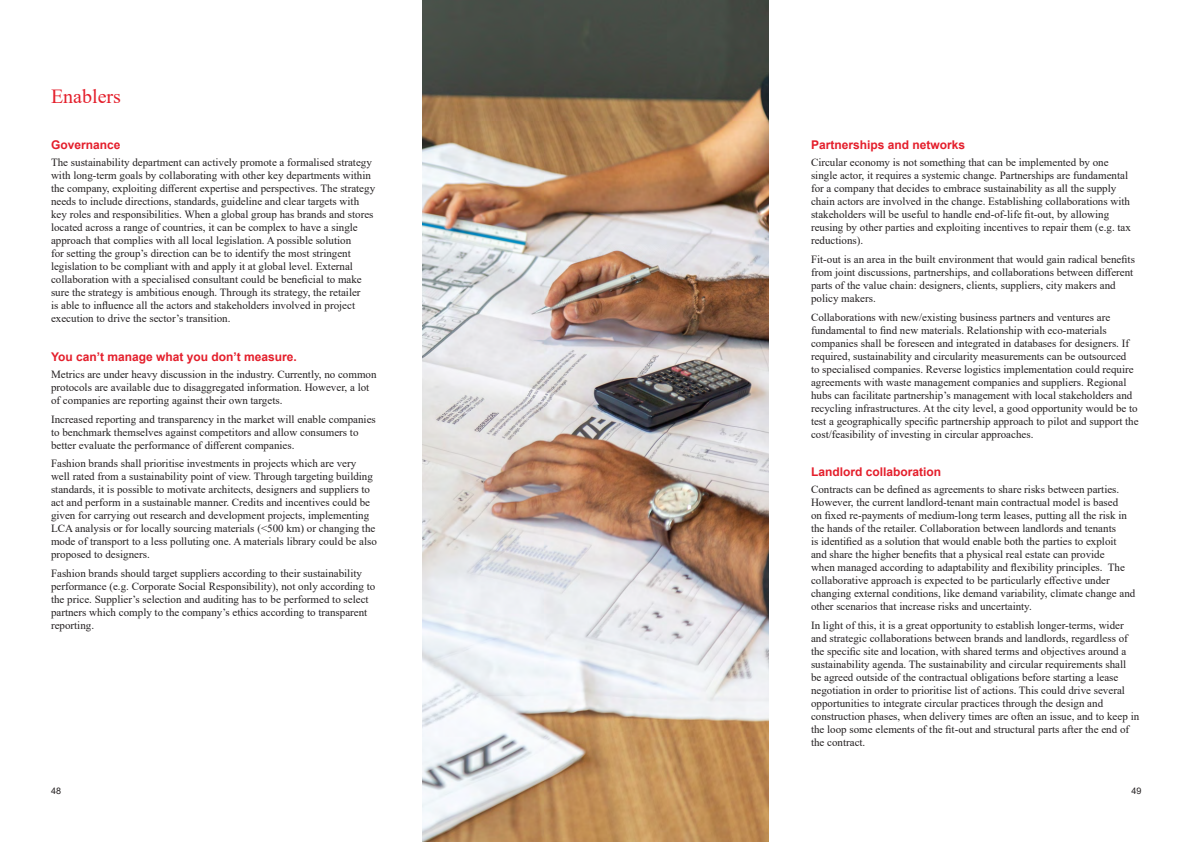
<style>
.page{position:relative;width:1191px;height:842px;background:#fff}
.page>*{position:absolute;margin:0;border:0;box-sizing:border-box;transform-origin:0 0}
.Large_section_title{font:20px "Times New Roman";color:#e41e2b}
.Heading_1{font:700 12px "Arial";color:#e41e2b}
.Body_copy{font:11px/13px "Times New Roman";color:#231f20}
.t1{font:9px "Arial";color:#231f20}
</style>
<div class="page">
<img style="left:422px;top:0;width:347px;height:842px">
<p class="Large_section_title" style="left:51px;top:82px;width:71px">Enablers</p>
<p class="Heading_1" style="left:51px;top:136px;width:71px">Governance</p>
<p class="Body_copy" style="left:51px;top:156px;width:326px">The sustainability department can actively promote a formalised strategy with long-term goals by collaborating with other key departments within the company, exploiting different expertise and perspectives. The strategy needs to include directions, standards, guideline and clear targets with key roles and responsibilities. When a global group has brands and stores located across a range of countries, it can be complex to have a single approach that complies with all local legislation. A possible solution<br>for setting the group’s direction can be to identify the most stringent legislation to be compliant with and apply it at global level. External collaboration with a specialised consultant could be beneficial to make sure the strategy is ambitious enough. Through its strategy, the retailer<br>is able to influence all the actors and stakeholders involved in project execution to drive the sector’s transition.</p>
<p class="Heading_1" style="left:51px;top:348px;width:247px">You can’t manage what you don’t measure.</p>
<p class="Body_copy" style="left:51px;top:367px;width:327px">Metrics are under heavy discussion in the industry. Currently, no common protocols are available due to disaggregated information. However, a lot of companies are reporting against their own targets.</p>
<p class="Body_copy" style="left:51px;top:412px;width:326px">Increased reporting and transparency in the market will enable companies to benchmark themselves against competitors and allow consumers to better evaluate the performance of different companies.</p>
<p class="Body_copy" style="left:51px;top:457px;width:327px">Fashion brands shall prioritise investments in projects which are very well rated from a sustainability point of view. Through targeting building standards, it is possible to motivate architects, designers and suppliers to act and perform in a sustainable manner. Credits and incentives could be given for carrying out research and development projects, implementing LCA analysis or for locally sourcing materials (&lt;500 km) or changing the mode of transport to a less polluting one. A materials library could be also proposed to designers.</p>
<p class="Body_copy" style="left:51px;top:566px;width:326px">Fashion brands should target suppliers according to their sustainability performance (e.g. Corporate Social Responsibility), not only according to the price. Supplier’s selection and auditing has to be performed to select partners which comply to the company’s ethics according to transparent reporting.</p>
<p class="Heading_1" style="left:811px;top:136px;width:156px">Partnerships and networks</p>
<p class="Body_copy" style="left:811px;top:156px;width:321px">Circular economy is not something that can be implemented by one single actor, it requires a systemic change. Partnerships are fundamental for a company that decides to embrace sustainability as all the supply chain actors are involved in the change. Establishing collaborations with stakeholders will be useful to handle end-of-life fit-out, by allowing reusing by other parties and exploiting incentives to repair them (e.g. tax reductions).</p>
<p class="Body_copy" style="left:811px;top:252px;width:325px">Fit-out is an area in the built environment that would gain radical benefits from joint discussions, partnerships, and collaborations between different parts of the value chain: designers, clients, suppliers, city makers and policy makers.</p>
<p class="Body_copy" style="left:811px;top:310px;width:329px">Collaborations with new/existing business partners and ventures are fundamental to find new materials. Relationship with eco-materials companies shall be foreseen and integrated in databases for designers. If required, sustainability and circularity measurements can be outsourced<br>to specialised companies. Reverse logistics implementation could require agreements with waste management companies and suppliers. Regional hubs can facilitate partnership’s management with local stakeholders and recycling infrastructures. At the city level, a good opportunity would be to test a geographically specific partnership approach to pilot and support the cost/feasibility of investing in circular approaches.</p>
<p class="Heading_1" style="left:811px;top:463px;width:132px">Landlord collaboration</p>
<p class="Body_copy" style="left:811px;top:483px;width:326px">Contracts can be defined as agreements to share risks between parties.<br>However, the current landlord-tenant main contractual model is based<br>on fixed re-payments of medium-long term leases, putting all the risk in the hands of the retailer. Collaboration between landlords and tenants<br>is identified as a solution that would enable both the parties to exploit<br>and share the higher benefits that a physical real estate can provide<br>when managed according to adaptability and flexibility principles. The collaborative approach is expected to be particularly effective under changing external conditions, like demand variability, climate change and other scenarios that increase risks and uncertainty.</p>
<p class="Body_copy" style="left:811px;top:618px;width:330px">In light of this, it is a great opportunity to establish longer-terms, wider and strategic collaborations between brands and landlords, regardless of the specific site and location, with shared terms and objectives around a sustainability agenda. The sustainability and circular requirements shall be agreed outside of the contractual obligations before starting a lease negotiation in order to prioritise list of actions. This could drive several opportunities to integrate circular practices through the design and construction phases, when delivery times are often an issue, and to keep in the loop some elements of the fit-out and structural parts after the end of the contract.</p>
<p class="t1" style="left:51px;top:784px;width:12px">48</p>
<p class="t1" style="left:1131px;top:784px;width:12px">49</p>
</div>
